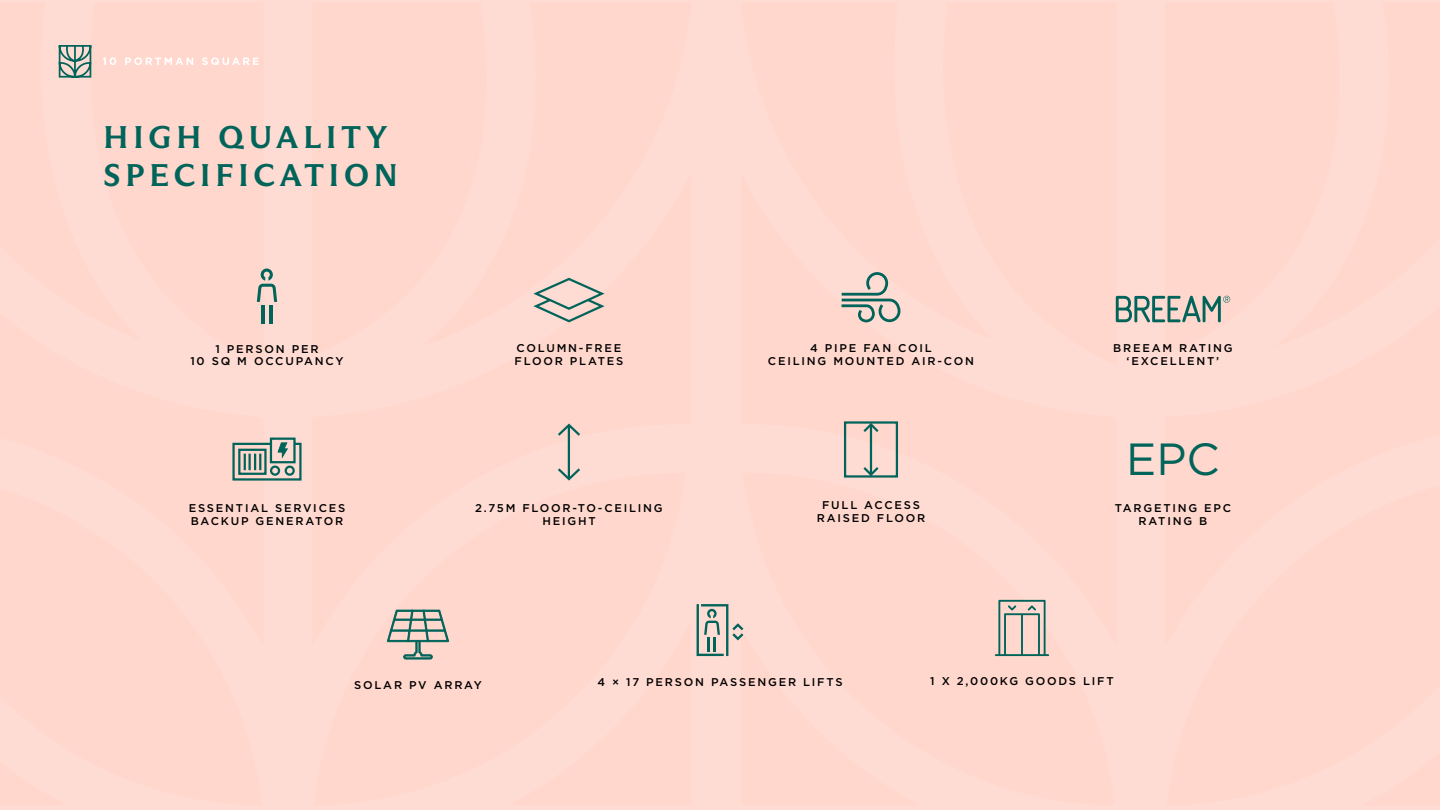
<style>
.page{position:relative;width:1440px;height:810px;background:#ffd7cd}
.page>*{position:absolute;margin:0;border:0;box-sizing:border-box;transform-origin:0 0}
.t1{font:45px "Gotham";color:#00645a}
.t2{font:700 31.5px/37.8px "ABC Arizona Flare";letter-spacing:.16em;color:#00645a}
.t3{font:500 11.25px/12.8px "Gotham";letter-spacing:.16em;color:#000;text-align:center}
</style>
<div class="page">
<svg style="left:842px;top:272px;width:58px;height:50px;background:#c1beb4"></svg>
<svg style="left:555px;top:422px;width:28px;height:60px;background:#dac9c0"></svg>
<hr style="left:269px;top:305px;width:3px;height:18px;background:#00645a">
<hr style="left:261px;top:305px;width:4px;height:18px;background:#00645a">
<svg style="left:257px;top:269px;width:20px;height:33px"></svg>
<svg style="left:1116px;top:296px;width:114px;height:27px;background:#a1ada4"></svg>
<svg style="left:231px;top:436px;width:72px;height:46px;background:#a3afa5"></svg>
<svg style="left:697px;top:604px;width:46px;height:52px;background:#bcbcb3"></svg>
<svg style="left:531px;top:277px;width:76px;height:47px;background:#d7c8bf"></svg>
<svg style="left:103px;top:57px;width:13px;height:8px"></svg>
<svg style="left:125px;top:57px;width:68px;height:8px"></svg>
<svg style="left:202px;top:57px;width:57px;height:8px"></svg>
<svg style="left:58px;top:44px;width:34px;height:35px"></svg>
<svg style="left:843px;top:420px;width:56px;height:59px;background:#cbc2b8"></svg>
<svg style="left:995px;top:600px;width:54px;height:56px;background:#c3bcb2"></svg>
<svg style="left:387px;top:609px;width:62px;height:51px;background:#b7b6ac"></svg>
<h2 class="t2" style="left:104px;top:119px;width:296px">HIGH QUALITY<br>SPECIFICATION</h2>
<p class="t3" style="left:190px;top:342px;width:155px">1 PERSON PER<br>10 SQ M OCCUPANCY</p>
<p class="t3" style="left:1113px;top:341px;width:121px">BREEAM RATING ‘EXCELLENT’</p>
<p class="t3" style="left:768px;top:341px;width:208px">4 PIPE FAN COIL<br>CEILING MOUNTED AIR-CON</p>
<p class="t3" style="left:515px;top:341px;width:110px;text-align:left">COLUMN-FREE<br>FLOOR PLATES</p>
<p class="t3" style="left:189px;top:501px;width:158px;text-align:left">ESSENTIAL SERVICES<br>BACKUP GENERATOR</p>
<p class="t3" style="left:475px;top:501px;width:189px">2.75M FLOOR-TO-CEILING<br>HEIGHT</p>
<p class="t3" style="left:817px;top:498px;width:110px">FULL ACCESS<br>RAISED FLOOR</p>
<h1 class="t1" style="left:1126px;top:430px;width:95px">EPC</h1>
<p class="t3" style="left:1115px;top:502px;width:118px">TARGETING EPC<br>RATING B</p>
<p class="t3" style="left:354px;top:679px;width:129px">SOLAR PV ARRAY</p>
<p class="t3" style="left:597px;top:675px;width:247px">4 × 17 PERSON PASSENGER LIFTS</p>
<p class="t3" style="left:930px;top:675px;width:185px">1 X 2,000KG GOODS LIFT</p>
</div>
